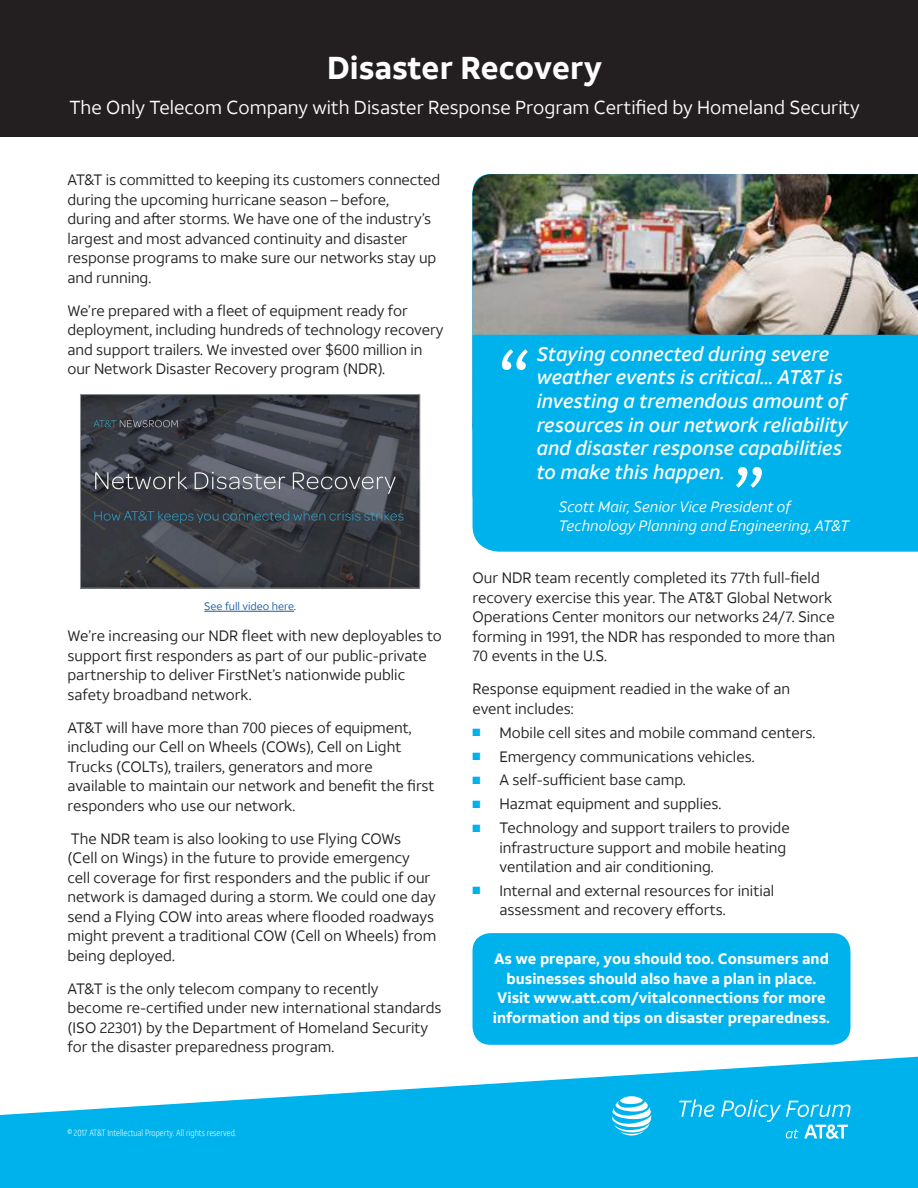
<style>
.page{position:relative;width:918px;height:1188px;background:#fff}
.page>*{position:absolute;margin:0;border:0;box-sizing:border-box;transform-origin:0 0}
.body_text{font:92.55px "ATT Aleck Sans";color:#fff}
.t1{font:700 31.5px "ATT Aleck Sans";color:#fff}
.quote{font:italic 500 19.65px/23.5px "ATT Aleck Sans";color:#fff}
.t2{font:18.75px "ATT Aleck Sans";color:#fff}
.body_text-2{font:15px/19.5px "ATT Aleck Sans";color:#231f20}
.body_text-3{font:700 15px/19.5px "ATT Aleck Sans";color:#fff;text-align:center}
.quote_position{font:italic 15px/19.5px "ATT Aleck Sans";color:#fff}
.t3{font:10.8px "ATT Aleck Sans";color:#175d9e}
.t4{font:300 9px "ATT Aleck Cd";color:#fff}
.s1{color:#231f20}
.s2{color:#00b2ec}
</style>
<div class="page">
<svg style="left:0;top:1056px;width:918px;height:132px;fill:#00b2ec"></svg>
<svg style="left:679px;top:1100px;width:35px;height:17px"></svg>
<svg style="left:721px;top:1100px;width:130px;height:39px"></svg>
<svg style="left:612px;top:1096px;width:39px;height:40px"></svg>
<div style="left:0;top:0;width:918px;height:137px;background:#231f20"></div>
<div style="left:473px;top:933px;width:378px;height:112px;background:#00b2ec;border-radius:18px"></div>
<img style="left:82px;top:396px;width:336px;height:190px">
<div style="left:80px;top:394px;width:340px;height:194px;border:1px solid #939598"></div>
<hr style="left:204px;top:611px;width:90px;height:1px;background:#175d9e">
<img style="left:472px;top:174px;width:446px;height:161px">
<div style="left:472px;top:335px;width:446px;height:217px;background:#00b2ec"></div>
<p class="t1" style="left:327px;top:48px;width:277px">Disaster Recovery</p>
<p class="t2" style="left:69px;top:96px;width:792px">The Only Telecom Company with Disaster Response Program Certified by Homeland Security</p>
<p class="body_text-2" style="left:68px;top:170px;width:374px">AT&amp;T is committed to keeping its customers connected during the upcoming hurricane season – before,<br>during and after storms. We have one of the industry’s largest and most advanced continuity and disaster response programs to make sure our networks stay up and running.</p>
<p class="body_text-2" style="left:68px;top:301px;width:378px">We’re prepared with a fleet of equipment ready for deployment, including hundreds of technology recovery and support trailers. We invested over $600 million in our Network Disaster Recovery program (NDR).</p>
<p class="t3" style="left:204px;top:600px;width:93px">See full video here<span class="s1">.</span></p>
<p class="body_text-2" style="left:68px;top:626px;width:376px">We’re increasing our NDR fleet with new deployables to support first responders as part of our public-private partnership to deliver FirstNet’s nationwide public safety broadband network.</p>
<p class="body_text-2" style="left:68px;top:718px;width:369px">AT&amp;T will have more than 700 pieces of equipment, including our Cell on Wheels (COWs), Cell on Light Trucks (COLTs), trailers, generators and more available to maintain our network and benefit the first responders who use our network.</p>
<p class="body_text-2" style="left:68px;top:829px;width:370px">The NDR team is also looking to use Flying COWs<br>(Cell on Wings) in the future to provide emergency cell coverage for first responders and the public if our network is damaged during a storm. We could one day send a Flying COW into areas where flooded roadways might prevent a traditional COW (Cell on Wheels) from being deployed.</p>
<p class="body_text-2" style="left:68px;top:979px;width:376px">AT&amp;T is the only telecom company to recently<br>become re-certified under new international standards (ISO 22301) by the Department of Homeland Security for the disaster preparedness program.</p>
<p class="t4" style="left:68px;top:1127px;width:170px">© 2017 AT&amp;T Intellectual Property. All rights reserved.</p>
<p class="body_text" style="left:498px;top:327px;width:33px">“</p>
<p class="quote" style="left:537px;top:342px;width:312px">Staying connected during severe weather events is critical... AT&amp;T is investing a tremendous amount of resources in our network reliability and disaster response capabilities to make this happen.</p>
<p class="body_text" style="left:734px;top:444px;width:33px">”</p>
<p class="quote_position" style="left:559px;top:497px;width:292px">Scott Mair, Senior Vice President of<br>Technology Planning and Engineering, AT&amp;T</p>
<p class="body_text-2" style="left:472px;top:568px;width:364px">Our NDR team recently completed its 77th full-field recovery exercise this year. The AT&amp;T Global Network Operations Center monitors our networks 24/7. Since forming in 1991, the NDR has responded to more than 70 events in the U.S.</p>
<p class="body_text-2" style="left:472px;top:679px;width:319px">Response equipment readied in the wake of an event includes:</p>
<p class="body_text-2" style="left:472px;top:723px;width:344px"><span class="s2">■</span> Mobile cell sites and mobile command centers.</p>
<p class="body_text-2" style="left:472px;top:747px;width:284px"><span class="s2">■</span> Emergency communications vehicles.</p>
<p class="body_text-2" style="left:472px;top:770px;width:215px"><span class="s2">■</span> A self-sufficient base camp.</p>
<p class="body_text-2" style="left:472px;top:794px;width:250px"><span class="s2">■</span> Hazmat equipment and supplies.</p>
<p class="body_text-2" style="left:500px;top:818px;width:292px;text-indent:-27px"><span class="s2">■</span> Technology and support trailers to provide infrastructure support and mobile heating ventilation and air conditioning.</p>
<p class="body_text-2" style="left:500px;top:881px;width:276px;text-indent:-27px"><span class="s2">■</span> Internal and external resources for initial assessment and recovery efforts.</p>
<p class="body_text-3" style="left:493px;top:949px;width:339px">As we prepare, you should too. Consumers and businesses should also have a plan in place.<br>Visit www.att.com/vitalconnections for more information and tips on disaster preparedness.</p>
</div>
